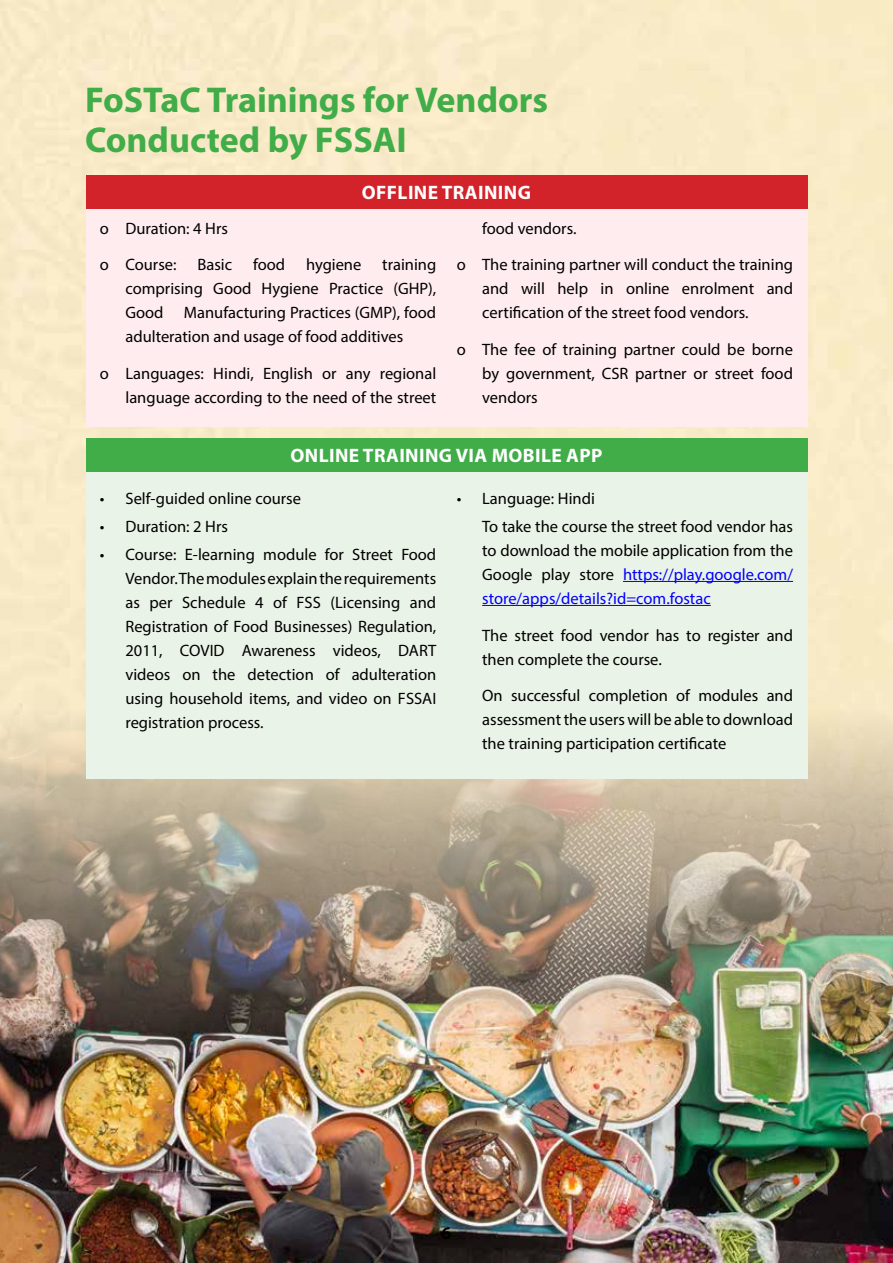
<style>
.page{position:relative;width:893px;height:1263px;background:#fff}
.page>*{position:absolute;margin:0;border:0;box-sizing:border-box;transform-origin:0 0}
.t1{font:700 36px/39.6px "Myriad Pro";color:#41ad49}
.t2{font:700 19.5px "Myriad Pro";letter-spacing:.02em;color:#fff}
.t3{font:700 18px "Myriad Pro";color:#000}
.t4{font:16.5px/24px "Myriad Pro";color:#000;text-align:justify}
.t5{font:16.5px/24px "Myriad Pro";color:#00f;text-align:justify}
.s1{color:#000}
</style>
<div class="page">
<div style="left:0;top:0;width:893px;height:600px;background:#f8eac7"></div>
<img style="left:0;top:600px;width:893px;height:663px">
<div style="left:86px;top:175px;width:721px;height:252px;background:#feecee"></div>
<div style="left:86px;top:175px;width:721px;height:33px;background:#d2232a"></div>
<div style="left:86px;top:438px;width:721px;height:340px;background:#eaf3e7"></div>
<hr style="left:623px;top:581px;width:170px;height:1px;background:#00f">
<hr style="left:482px;top:605px;width:229px;height:1px;background:#00f">
<div style="left:86px;top:438px;width:721px;height:33px;background:#41ad49"></div>
<h1 class="t1" style="left:85px;top:79px;width:465px">FoSTaC Trainings for Vendors<br>Conducted by FSSAI</h1>
<p class="t2" style="left:362px;top:180px;width:25px">Offli</p>
<p class="t2" style="left:414px;top:180px;width:119px">ne Training</p>
<p class="t4" style="left:100px;top:216px;width:130px">o Duration: 4 Hrs</p>
<p class="t4" style="left:100px;top:252px;width:78px">o Course:</p>
<p class="t4" style="left:198px;top:252px;width:36px">Basic</p>
<p class="t4" style="left:253px;top:252px;width:34px">food</p>
<p class="t4" style="left:306px;top:252px;width:57px">hygiene</p>
<p class="t4" style="left:125px;top:252px;width:312px;text-indent:257px">training comprising Good Hygiene Practice (GHP), Good Manufacturing Practices (GMP), food adulteration and usage of food additives</p>
<p class="t4" style="left:100px;top:361px;width:338px;text-align:right">o Languages: Hindi, English or any regional language according to the need of the street</p>
<p class="t4" style="left:482px;top:216px;width:96px">food vendors.</p>
<p class="t4" style="left:482px;top:253px;width:312px;text-indent:-26px">o The training partner will conduct the training and will help in online enrolment and certification of the street food vendors.</p>
<p class="t4" style="left:482px;top:337px;width:312px;text-indent:-26px">o The fee of training partner could be borne by government, CSR partner or street food vendors</p>
<p class="t2" style="left:291px;top:443px;width:230px">Online Training Via Mobile</p>
<p class="t2" style="left:566px;top:443px;width:25px">App</p>
<p class="t4" style="left:100px;top:486px;width:203px">• Self-guided online course</p>
<p class="t4" style="left:100px;top:514px;width:130px">• Duration: 2 Hrs</p>
<p class="t4" style="left:125px;top:542px;width:312px;text-indent:-26px">• Course: E-learning module for Street Food Vendor. The modules explain the requirements as per Schedule 4 of FSS (Licensing and Registration of Food Businesses) Regulation, 2011, COVID Awareness videos, DART videos on the detection of adulteration using household items, and video on FSSAI registration process.</p>
<p class="t4" style="left:482px;top:484px;width:312px;line-height:28.2px;text-indent:-26px">• Language: Hindi<br>To take the course the street food vendor has</p>
<p class="t5" style="left:482px;top:538px;width:312px"><span class="s1">to download the mobile application from the Google play store</span> https://play.google.com/ store/apps/details?id=com.fostac</p>
<p class="t4" style="left:482px;top:623px;width:312px">The street food vendor has to register and then complete the course.</p>
<p class="t4" style="left:482px;top:683px;width:312px">On successful completion of modules and assessment the users will be able to download the training participation certificate</p>
<p class="t3" style="left:441px;top:1221px;width:11px">6</p>
</div>
